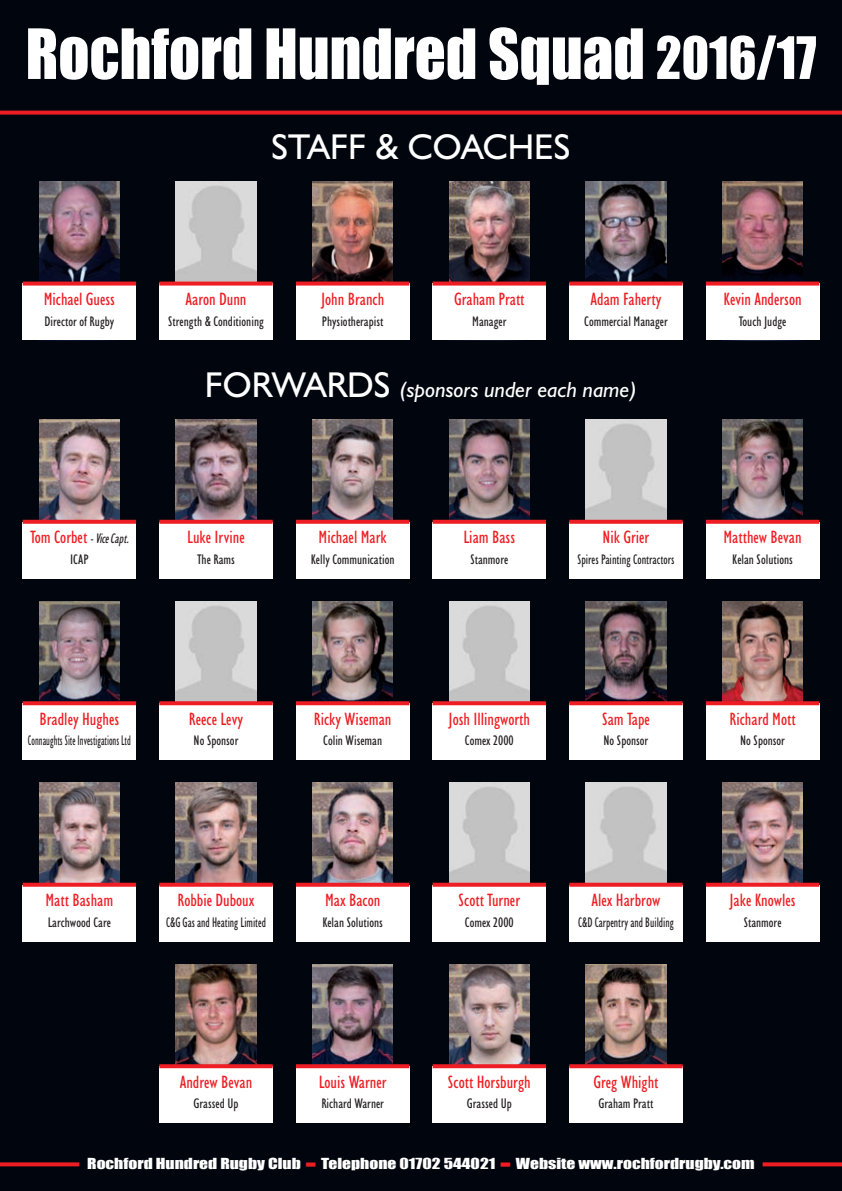
<style>
.page{position:relative;width:842px;height:1191px;background:#01060e}
.page>*{position:absolute;margin:0;border:0;box-sizing:border-box;transform-origin:0 0}
.t1{font:64px "Impact";color:#fff;scale:.95 1}
.t2{font:36px "Humanist 521 BT";color:#fff}
.t3{font:italic 22px "Humanist 521 BT";color:#fff}
.t4{font:condensed 18px "Humanist 521 BT";color:#ee1d23}
.t5{font:condensed 14px "Humanist 521 BT";color:#231f20}
.t6{font:14px "Impact";color:#fff;scale:1.25 1}
.t7{font:condensed 14px "Humanist 521 BT";color:#231f20;scale:.85 1}
.t8{font:condensed 14px "Humanist 521 BT";color:#231f20;scale:.75 1}
.t9{font:condensed 14px "Humanist 521 BT";color:#231f20;scale:.9 1}
.s1{font-size:54px}
.s2{font-style:normal;font-size:36px}
.s3{font-size:14px;color:#231f20}
.s4{font-style:italic;font-size:14px;color:#231f20}
.s5{font-size:29.4px;color:#ee1d23}
</style>
<div class="page">
<img style="left:722px;top:420px;width:81px;height:100px">
<svg style="left:0;top:1162px;width:79px;height:4px"></svg>
<svg style="left:763px;top:1162px;width:79px;height:4px"></svg>
<img style="left:176px;top:181px;width:80px;height:100px">
<svg style="left:0;top:111px;width:842px;height:4px;background:#d51a20"></svg>
<img style="left:312px;top:181px;width:81px;height:100px">
<img style="left:449px;top:181px;width:81px;height:100px">
<img style="left:586px;top:181px;width:80px;height:100px">
<img style="left:722px;top:181px;width:81px;height:100px">
<div style="left:159px;top:283px;width:114px;height:57px;background:#fff"></div>
<div style="left:296px;top:283px;width:113px;height:57px;background:#fff"></div>
<div style="left:433px;top:283px;width:113px;height:57px;background:#fff"></div>
<div style="left:569px;top:283px;width:114px;height:57px;background:#fff"></div>
<div style="left:706px;top:283px;width:113px;height:57px;background:#fff"></div>
<svg style="left:159px;top:281px;width:114px;height:4px"></svg>
<svg style="left:296px;top:281px;width:113px;height:4px"></svg>
<svg style="left:433px;top:281px;width:113px;height:4px"></svg>
<svg style="left:569px;top:281px;width:114px;height:4px"></svg>
<svg style="left:706px;top:281px;width:113px;height:4px"></svg>
<img style="left:586px;top:601px;width:80px;height:100px">
<div style="left:569px;top:703px;width:114px;height:57px;background:#fff"></div>
<svg style="left:569px;top:701px;width:114px;height:4px"></svg>
<div style="left:706px;top:522px;width:113px;height:56px;background:#fff"></div>
<svg style="left:706px;top:520px;width:113px;height:4px"></svg>
<img style="left:449px;top:420px;width:81px;height:100px">
<div style="left:433px;top:522px;width:113px;height:56px;background:#fff"></div>
<svg style="left:433px;top:520px;width:113px;height:4px"></svg>
<img style="left:39px;top:601px;width:81px;height:100px">
<div style="left:23px;top:703px;width:113px;height:57px;background:#fff"></div>
<svg style="left:23px;top:701px;width:113px;height:4px"></svg>
<img style="left:312px;top:601px;width:81px;height:100px">
<img style="left:722px;top:601px;width:81px;height:100px">
<img style="left:586px;top:964px;width:80px;height:100px">
<img style="left:722px;top:782px;width:81px;height:100px">
<div style="left:296px;top:703px;width:113px;height:57px;background:#fff"></div>
<div style="left:706px;top:703px;width:113px;height:57px;background:#fff"></div>
<div style="left:569px;top:1066px;width:114px;height:57px;background:#fff"></div>
<div style="left:706px;top:884px;width:113px;height:57px;background:#fff"></div>
<svg style="left:296px;top:701px;width:113px;height:4px"></svg>
<img style="left:176px;top:601px;width:80px;height:100px">
<div style="left:159px;top:703px;width:114px;height:57px;background:#fff"></div>
<svg style="left:159px;top:701px;width:114px;height:4px"></svg>
<svg style="left:706px;top:701px;width:113px;height:4px"></svg>
<svg style="left:569px;top:1064px;width:114px;height:4px"></svg>
<svg style="left:706px;top:882px;width:113px;height:4px"></svg>
<img style="left:176px;top:964px;width:80px;height:100px">
<div style="left:159px;top:1066px;width:114px;height:57px;background:#fff"></div>
<svg style="left:159px;top:1064px;width:114px;height:4px"></svg>
<img style="left:449px;top:601px;width:81px;height:100px">
<div style="left:433px;top:703px;width:113px;height:57px;background:#fff"></div>
<svg style="left:433px;top:701px;width:113px;height:4px"></svg>
<img style="left:586px;top:782px;width:80px;height:100px">
<div style="left:569px;top:884px;width:114px;height:57px;background:#fff"></div>
<svg style="left:569px;top:882px;width:114px;height:4px"></svg>
<img style="left:312px;top:964px;width:81px;height:100px">
<img style="left:449px;top:964px;width:81px;height:100px">
<div style="left:296px;top:1066px;width:113px;height:57px;background:#fff"></div>
<div style="left:433px;top:1066px;width:113px;height:57px;background:#fff"></div>
<svg style="left:296px;top:1064px;width:113px;height:4px"></svg>
<svg style="left:433px;top:1064px;width:113px;height:4px"></svg>
<img style="left:39px;top:181px;width:81px;height:100px">
<div style="left:23px;top:283px;width:113px;height:57px;background:#fff"></div>
<svg style="left:23px;top:281px;width:113px;height:4px"></svg>
<img style="left:39px;top:420px;width:81px;height:100px">
<div style="left:23px;top:522px;width:113px;height:56px;background:#fff"></div>
<svg style="left:23px;top:520px;width:113px;height:4px"></svg>
<img style="left:312px;top:420px;width:81px;height:100px">
<div style="left:296px;top:522px;width:113px;height:56px;background:#fff"></div>
<svg style="left:296px;top:520px;width:113px;height:4px"></svg>
<img style="left:586px;top:420px;width:80px;height:100px">
<div style="left:569px;top:522px;width:114px;height:56px;background:#fff"></div>
<svg style="left:569px;top:520px;width:114px;height:4px"></svg>
<img style="left:39px;top:782px;width:81px;height:100px">
<div style="left:23px;top:884px;width:113px;height:57px;background:#fff"></div>
<svg style="left:23px;top:882px;width:113px;height:4px"></svg>
<img style="left:176px;top:782px;width:80px;height:100px">
<div style="left:159px;top:884px;width:114px;height:57px;background:#fff"></div>
<svg style="left:159px;top:882px;width:114px;height:4px"></svg>
<img style="left:312px;top:782px;width:81px;height:100px">
<div style="left:296px;top:884px;width:113px;height:57px;background:#fff"></div>
<svg style="left:296px;top:882px;width:113px;height:4px"></svg>
<img style="left:449px;top:782px;width:81px;height:100px">
<div style="left:433px;top:884px;width:113px;height:57px;background:#fff"></div>
<svg style="left:433px;top:882px;width:113px;height:4px"></svg>
<img style="left:176px;top:420px;width:80px;height:100px">
<div style="left:159px;top:522px;width:114px;height:56px;background:#fff"></div>
<svg style="left:159px;top:520px;width:114px;height:4px"></svg>
<h1 class="t1" style="left:26px;top:14px;width:834px">Rochford Hundred Squad <span class="s1">2016/17</span></h1>
<h2 class="t2" style="left:272px;top:125px;width:300px">STAFF &amp; COACHES</h2>
<p class="t4" style="left:44px;top:289px;width:73px">Michael Guess</p>
<p class="t5" style="left:44px;top:313px;width:71px">Director of Rugby</p>
<p class="t4" style="left:186px;top:289px;width:62px">Aaron Dunn</p>
<p class="t5" style="left:168px;top:313px;width:97px">Strength &amp; Conditioning</p>
<p class="t4" style="left:321px;top:289px;width:65px">John Branch</p>
<p class="t5" style="left:322px;top:313px;width:63px">Physiotherapist</p>
<p class="t4" style="left:454px;top:289px;width:72px">Graham Pratt</p>
<p class="t5" style="left:472px;top:313px;width:36px">Manager</p>
<p class="t4" style="left:590px;top:289px;width:72px">Adam Faherty</p>
<p class="t5" style="left:584px;top:313px;width:85px">Commercial Manager</p>
<p class="t3" style="left:205px;top:376px;width:434px"><span class="s2">FORWARDS</span> (sponsors under each name)</p>
<p class="t4" style="left:723px;top:289px;width:80px">Kevin Anderson</p>
<p class="t5" style="left:739px;top:313px;width:49px">Touch Judge</p>
<p class="t4" style="left:30px;top:527px;width:103px">Tom Corbet <span class="s3">-</span> <span class="s4">ViceCapt.</span></p>
<p class="t5" style="left:70px;top:551px;width:20px">ICAP</p>
<p class="t4" style="left:187px;top:527px;width:59px">Luke Irvine</p>
<p class="t5" style="left:197px;top:551px;width:39px">The Rams</p>
<p class="t4" style="left:319px;top:527px;width:70px">Michael Mark</p>
<p class="t5" style="left:311px;top:551px;width:85px">Kelly Communication</p>
<p class="t4" style="left:463px;top:527px;width:53px">Liam Bass</p>
<p class="t5" style="left:470px;top:551px;width:39px">Stanmore</p>
<p class="t4" style="left:602px;top:527px;width:48px">Nik Grier</p>
<p class="t9" style="left:577px;top:551px;width:109px">Spires Painting Contractors</p>
<p class="t4" style="left:723px;top:527px;width:80px">Matthew Bevan</p>
<p class="t5" style="left:732px;top:551px;width:62px">Kelan Solutions</p>
<p class="t4" style="left:39px;top:708px;width:81px">Bradley Hughes</p>
<p class="t8" style="left:28px;top:732px;width:139px">Connaughts Site Investigations Ltd</p>
<p class="t4" style="left:189px;top:708px;width:56px">Reece Levy</p>
<p class="t5" style="left:194px;top:732px;width:46px">No Sponsor</p>
<p class="t4" style="left:314px;top:708px;width:79px">Ricky Wiseman</p>
<p class="t5" style="left:323px;top:732px;width:60px">Colin Wiseman</p>
<p class="t4" style="left:448px;top:708px;width:83px">Josh Illingworth</p>
<p class="t5" style="left:465px;top:732px;width:50px">Comex 2000</p>
<p class="t4" style="left:602px;top:708px;width:49px">Sam Tape</p>
<p class="t5" style="left:603px;top:732px;width:46px">No Sponsor</p>
<p class="t4" style="left:729px;top:708px;width:68px">Richard Mott</p>
<p class="t5" style="left:740px;top:732px;width:46px">No Sponsor</p>
<p class="t4" style="left:46px;top:889px;width:69px">Matt Basham</p>
<p class="t5" style="left:48px;top:914px;width:65px">Larchwood Care</p>
<p class="t4" style="left:178px;top:889px;width:78px">Robbie Duboux</p>
<p class="t7" style="left:166px;top:914px;width:119px">C&amp;G Gas and Heating Limited</p>
<p class="t4" style="left:325px;top:889px;width:57px">Max Bacon</p>
<p class="t5" style="left:322px;top:914px;width:62px">Kelan Solutions</p>
<p class="t4" style="left:180px;top:1071px;width:74px">Andrew Bevan</p>
<p class="t5" style="left:194px;top:1095px;width:46px">Grassed Up</p>
<p class="t4" style="left:319px;top:1071px;width:69px">Louis Warner</p>
<p class="t5" style="left:321px;top:1095px;width:64px">Richard Warner</p>
<p class="t4" style="left:458px;top:889px;width:63px">Scott Turner</p>
<p class="t5" style="left:465px;top:914px;width:50px">Comex 2000</p>
<p class="t4" style="left:592px;top:889px;width:70px">Alex Harbrow</p>
<p class="t7" style="left:578px;top:914px;width:114px">C&amp;D Carpentry and Building</p>
<p class="t4" style="left:729px;top:889px;width:68px">Jake Knowles</p>
<p class="t5" style="left:744px;top:914px;width:39px">Stanmore</p>
<p class="t4" style="left:448px;top:1071px;width:84px">Scott Horsburgh</p>
<p class="t5" style="left:467px;top:1095px;width:46px">Grassed Up</p>
<p class="t4" style="left:593px;top:1071px;width:67px">Greg Whight</p>
<p class="t5" style="left:598px;top:1095px;width:56px">Graham Pratt</p>
<p class="t6" style="left:87px;top:1154px;width:535px">Rochford Hundred Rugby Club <span class="s5">-</span> Telephone 01702 544021 <span class="s5">-</span> Website www.rochfordrugby.com</p>
</div>
